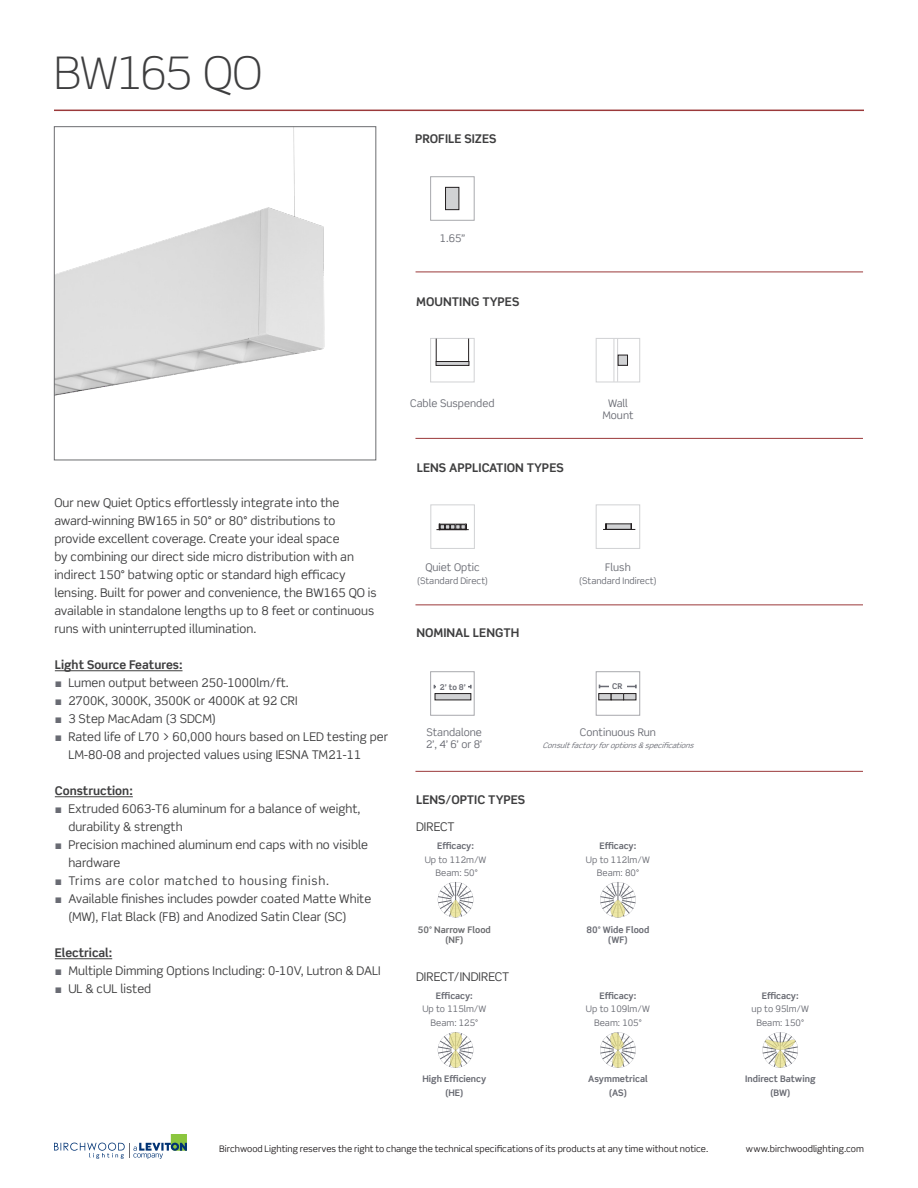
<style>
.page{position:relative;width:918px;height:1188px;background:#fff}
.page>*{position:absolute;margin:0;border:0;box-sizing:border-box;transform-origin:0 0}
.t1{font:300 45px "Scene Std";letter-spacing:-.03em;color:#3e3e3f}
.t2{font:12px/18px "Scene Std";color:#3e3e3f}
.Standard_body_12_pt{font:700 12px "Scene Std";color:#3e3e3f}
.t3{font:12px "Scene Std";letter-spacing:.06em;color:#3e3e3f}
.t4{font:10.5px "Scene Std";color:#696b73}
.t5{font:9px "Scene Std";color:#696b73}
.t6{font:9px "Scene Std";color:#231f20}
.t7{font:700 9px "Scene Std";color:#696b73}
.t8{font:700 9px "Scene Std";color:#6c6d70}
.t9{font:700 7.95px "Scene Std";color:#696b73}
.t10{font:italic 7.5px "Scene Std";color:#696b73}
.s1{font-family:"Arial";color:#696b73}
</style>
<div class="page">
<img style="left:293px;top:128px;width:2px;height:73px">
<hr style="left:54px;top:110px;width:810px;height:1px;background:#9b393a">
<hr style="left:55px;top:671px;width:128px;height:1px;background:#3e3e3f">
<hr style="left:55px;top:797px;width:78px;height:1px;background:#3e3e3f">
<hr style="left:55px;top:959px;width:57px;height:1px;background:#3e3e3f">
<hr style="left:416px;top:272px;width:447px;height:1px;background:#9b393a">
<hr style="left:415px;top:438px;width:448px;height:1px;background:#9b393a">
<hr style="left:415px;top:604px;width:448px;height:1px;background:#9b393a">
<hr style="left:415px;top:771px;width:448px;height:1px;background:#9b393a">
<div style="left:446px;top:187px;width:13px;height:23px;background:#d1d2d4"></div>
<div style="left:445px;top:187px;width:14px;height:23px;border:1px solid #231f20"></div>
<div style="left:430px;top:338px;width:44px;height:44px;border:1px solid #d1d2d4"></div>
<div style="left:431px;top:505px;width:44px;height:44px;border:1px solid #d1d2d4"></div>
<div style="left:435px;top:694px;width:36px;height:6px;background:#d1d2d4"></div>
<div style="left:435px;top:693px;width:36px;height:7px;border:1px solid #231f20"></div>
<hr style="left:436px;top:362px;width:33px;height:3px;background:#d1d2d4">
<div style="left:436px;top:361px;width:33px;height:5px;border:1px solid #231f20"></div>
<hr style="left:434px;top:686px;width:37px;height:1px;background:#696b73">
<div style="left:437px;top:681px;width:31px;height:10px;background:#fff"></div>
<hr style="left:599px;top:686px;width:37px;height:1px;background:#696b73">
<div style="left:599px;top:694px;width:12px;height:6px;background:#d1d2d4"></div>
<div style="left:599px;top:693px;width:12px;height:7px;border:1px solid #231f20"></div>
<div style="left:611px;top:694px;width:13px;height:6px;background:#d1d2d4"></div>
<div style="left:611px;top:693px;width:13px;height:7px;border:1px solid #231f20"></div>
<div style="left:624px;top:694px;width:12px;height:6px;background:#d1d2d4"></div>
<div style="left:624px;top:693px;width:12px;height:7px;border:1px solid #231f20"></div>
<div style="left:609px;top:680px;width:18px;height:11px;background:#fff"></div>
<div style="left:596px;top:672px;width:44px;height:43px;border:1px solid #a8a9ad"></div>
<img style="left:56px;top:201px;width:269px;height:195px">
<div style="left:54px;top:126px;width:322px;height:334px;border:1px solid #6c6d70"></div>
<svg style="left:438px;top:882px;width:35px;height:35px"></svg>
<svg style="left:438px;top:1032px;width:35px;height:36px"></svg>
<svg style="left:600px;top:882px;width:36px;height:35px"></svg>
<svg style="left:600px;top:1032px;width:36px;height:36px"></svg>
<svg style="left:763px;top:1032px;width:35px;height:36px"></svg>
<hr style="left:436px;top:529px;width:33px;height:1px;background:#231f20">
<svg style="left:439px;top:524px;width:28px;height:5px"></svg>
<div style="left:596px;top:505px;width:44px;height:44px;border:1px solid #d1d2d4"></div>
<div style="left:606px;top:524px;width:25px;height:5px;background:#d1d2d4"></div>
<hr style="left:603px;top:529px;width:32px;height:1px;background:#231f20">
<svg style="left:436px;top:339px;width:1px;height:22px"></svg>
<svg style="left:468px;top:339px;width:1px;height:22px"></svg>
<div style="left:596px;top:338px;width:44px;height:44px;border:1px solid #d1d2d4"></div>
<hr style="left:617px;top:339px;width:1px;height:43px;background:#d1d2d4">
<hr style="left:614px;top:339px;width:1px;height:43px;background:#d1d2d4">
<div style="left:618px;top:355px;width:10px;height:10px;background:#d1d2d4"></div>
<div style="left:618px;top:355px;width:10px;height:10px;border:1px solid #231f20"></div>
<svg style="left:54px;top:1134px;width:133px;height:25px"></svg>
<p class="t1" style="left:54px;top:46px;width:210px">BW165 QO</p>
<p class="Standard_body_12_pt" style="left:415px;top:131px;width:83px">PROFILE SIZES</p>
<p class="t4" style="left:440px;top:231px;width:27px">1.65”</p>
<p class="Standard_body_12_pt" style="left:416px;top:294px;width:104px">MOUNTING TYPES</p>
<p class="t2" style="left:54px;top:494px;width:324px">Our new Quiet Optics effortlessly integrate into the award-winning BW165 in 50° or 80° distributions to provide excellent coverage. Create your ideal space<br>by combining our direct side micro distribution with an indirect 150° batwing optic or standard high efficacy lensing. Built for power and convenience, the BW165 QO is available in standalone lengths up to 8 feet or continuous runs with uninterrupted illumination.</p>
<p class="Standard_body_12_pt" style="left:55px;top:657px;width:129px">Light Source Features:</p>
<p class="t2" style="left:55px;top:674px;width:236px"><span class="s1">■</span> Lumen output between 250-1000lm/ft.</p>
<p class="t2" style="left:55px;top:692px;width:244px"><span class="s1">■</span> 2700K, 3000K, 3500K or 4000K at 92 CRI</p>
<p class="t2" style="left:55px;top:710px;width:163px"><span class="s1">■</span> 3 Step MacAdam (3 SDCM)</p>
<p class="t2" style="left:68px;top:728px;width:321px;text-indent:-14px"><span class="s1">■</span> Rated life of L70 &gt; 60,000 hours based on LED testing per<br>LM-80-08 and projected values using IESNA TM21-11</p>
<p class="Standard_body_12_pt" style="left:55px;top:783px;width:79px">Construction:</p>
<p class="t2" style="left:68px;top:800px;width:294px;text-indent:-14px"><span class="s1">■</span> Extruded 6063-T6 aluminum for a balance of weight, durability &amp; strength</p>
<p class="t2" style="left:68px;top:836px;width:301px;text-indent:-14px"><span class="s1">■</span> Precision machined aluminum end caps with no visible hardware</p>
<p class="t3" style="left:55px;top:873px;width:276px"><span class="s1">■</span> Trims are color matched to housing finish.</p>
<p class="t2" style="left:68px;top:890px;width:304px;text-indent:-14px"><span class="s1">■</span> Available finishes includes powder coated Matte White (MW), Flat Black (FB) and Anodized Satin Clear (SC)</p>
<p class="Standard_body_12_pt" style="left:55px;top:945px;width:59px">Electrical:</p>
<p class="t2" style="left:55px;top:962px;width:327px"><span class="s1">■</span> Multiple Dimming Options Including: 0-10V, Lutron &amp; DALI</p>
<p class="t2" style="left:55px;top:980px;width:98px"><span class="s1">■</span> UL &amp; cUL listed</p>
<p class="t4" style="left:410px;top:397px;width:86px">Cable Suspended</p>
<p class="Standard_body_12_pt" style="left:417px;top:460px;width:148px">LENS APPLICATION TYPES</p>
<p class="t4" style="left:608px;top:397px;width:21px">Wall</p>
<p class="t4" style="left:602px;top:409px;width:33px">Mount</p>
<p class="t4" style="left:425px;top:560px;width:56px">Quiet Optic</p>
<p class="t5" style="left:417px;top:575px;width:72px">(Standard Direct)</p>
<p class="Standard_body_12_pt" style="left:416px;top:626px;width:105px">NOMINAL LENGTH</p>
<p class="t4" style="left:605px;top:560px;width:27px">Flush</p>
<p class="t5" style="left:579px;top:575px;width:79px">(Standard Indirect)</p>
<p class="t9" style="left:440px;top:682px;width:28px">2’ to 8’</p>
<p class="t9" style="left:612px;top:681px;width:12px">CR</p>
<p class="t4" style="left:426px;top:726px;width:57px">Standalone</p>
<p class="t4" style="left:426px;top:738px;width:57px">2’, 4’ 6’ or 8’</p>
<p class="t10" style="left:543px;top:741px;width:156px">Consultfactoryforoptions&amp;specifications</p>
<p class="t4" style="left:580px;top:726px;width:78px">Continuous Run</p>
<p class="Standard_body_12_pt" style="left:416px;top:793px;width:110px">LENS/OPTIC TYPES</p>
<p class="t2" style="left:416px;top:818px;width:40px">DIRECT</p>
<p class="t7" style="left:437px;top:840px;width:38px">Efficacy:</p>
<p class="t5" style="left:425px;top:854px;width:63px">Up to 112m/W</p>
<p class="t5" style="left:436px;top:867px;width:44px">Beam: 50°</p>
<p class="t8" style="left:418px;top:924px;width:75px">50° Narrow Flood</p>
<p class="t8" style="left:445px;top:935px;width:20px">(NF)</p>
<p class="t2" style="left:416px;top:967px;width:95px">DIRECT/INDIRECT</p>
<p class="t7" style="left:436px;top:990px;width:38px">Efficacy:</p>
<p class="t5" style="left:422px;top:1003px;width:65px">Up to 115lm/W</p>
<p class="t5" style="left:431px;top:1017px;width:49px">Beam: 125°</p>
<p class="t7" style="left:423px;top:1073px;width:65px">High Efficiency</p>
<p class="t7" style="left:445px;top:1087px;width:20px">(HE)</p>
<p class="t7" style="left:599px;top:840px;width:38px">Efficacy:</p>
<p class="t5" style="left:586px;top:854px;width:65px">Up to 112lm/W</p>
<p class="t5" style="left:597px;top:867px;width:44px">Beam: 80°</p>
<p class="t7" style="left:586px;top:924px;width:65px">80° Wide Flood</p>
<p class="t7" style="left:608px;top:935px;width:22px">(WF)</p>
<p class="t7" style="left:599px;top:990px;width:38px">Efficacy:</p>
<p class="t5" style="left:586px;top:1003px;width:65px">Up to 109lm/W</p>
<p class="t5" style="left:594px;top:1017px;width:49px">Beam: 105°</p>
<p class="t7" style="left:588px;top:1073px;width:61px">Asymmetrical</p>
<p class="t7" style="left:609px;top:1087px;width:20px">(AS)</p>
<p class="t7" style="left:762px;top:990px;width:38px">Efficacy:</p>
<p class="t5" style="left:752px;top:1003px;width:59px">up to 95lm/W</p>
<p class="t5" style="left:756px;top:1017px;width:49px">Beam: 150°</p>
<p class="t7" style="left:745px;top:1073px;width:72px">Indirect Batwing</p>
<p class="t7" style="left:770px;top:1087px;width:22px">(BW)</p>
<p class="t6" style="left:219px;top:1143px;width:490px">Birchwood Lighting reserves the right to change the technical specifications of its products at any time without notice.</p>
<p class="t6" style="left:746px;top:1143px;width:120px">www.birchwoodlighting.com</p>
</div>
